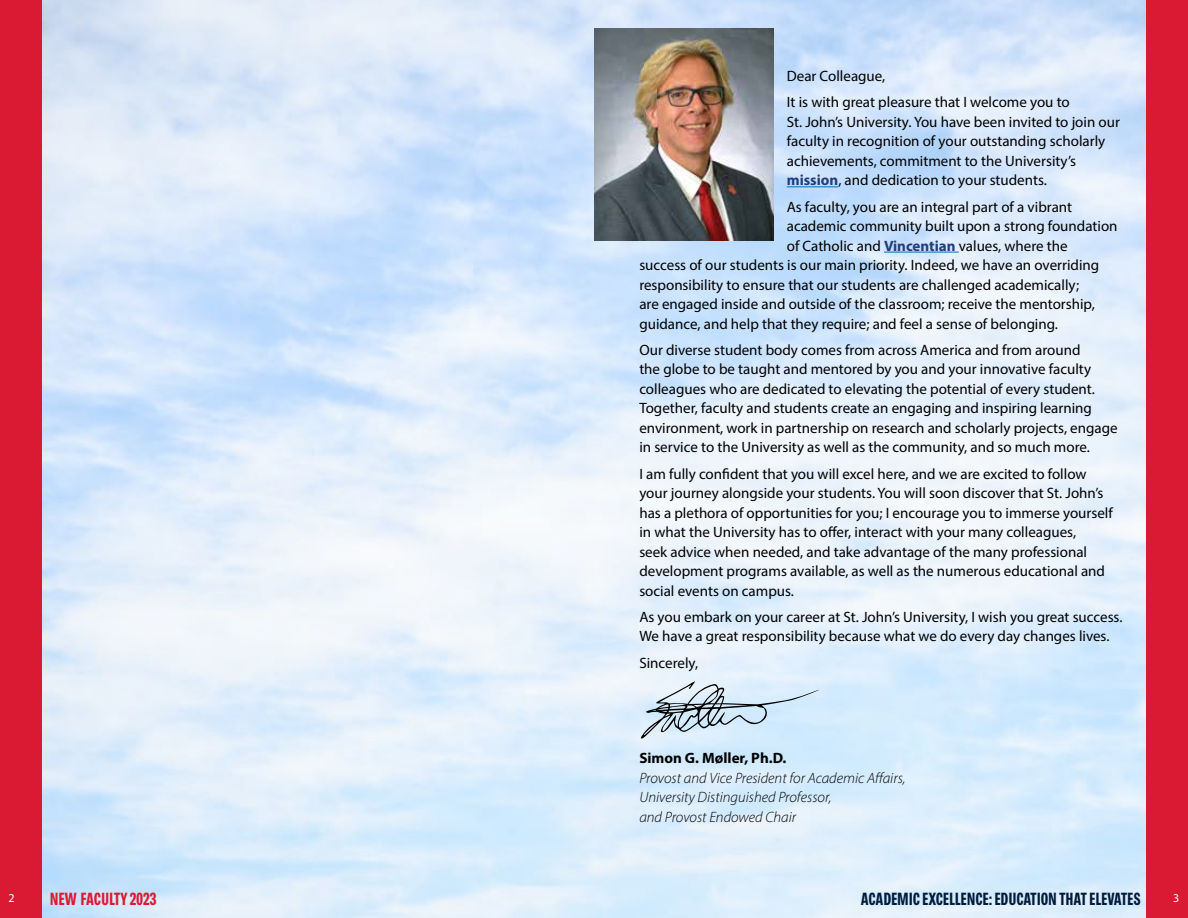
<style>
.page{position:relative;width:1188px;height:918px;background:#fff}
.page>*{position:absolute;margin:0;border:0;box-sizing:border-box;transform-origin:0 0}
.t1{font:18px "Brown Pro Extra Bold Cond";letter-spacing:-.01em;color:#001c3c}
.t2{font:18px "Brown Pro Extra Bold Cond";letter-spacing:-.01em;color:#da1a32}
.t3{font:15px/19.5px "Myriad Pro";color:#000}
.t4{font:italic 300 15px/19.5px "Myriad Pro";color:#000}
.t5{font:700 15px "Myriad Pro";color:#000}
.t6{font:12px "Myriad Pro";color:#fff}
.s1{font-weight:700;color:#203d7c}
</style>
<div class="page">
<img style="left:41px;top:0;width:1106px;height:918px">
<div style="left:0;top:0;width:41px;height:918px;background:#da1a32"></div>
<div style="left:1147px;top:0;width:41px;height:918px;background:#da1a32"></div>
<hr style="left:787px;top:186px;width:51px;height:1px;background:#0071b9">
<hr style="left:884px;top:252px;width:75px;height:1px;background:#0071b9">
<svg style="left:639px;top:681px;width:180px;height:58px;background:#c1d2e0"></svg>
<img style="left:594px;top:29px;width:179px;height:211px">
<p class="t3" style="left:787px;top:63px;width:285px;line-height:26.2px">Dear Colleague,<br>It is with great pleasure that I welcome you to</p>
<p class="t3" style="left:787px;top:112px;width:335px">St. John’s University. You have been invited to join our faculty in recognition of your outstanding scholarly achievements, commitment to the University’s <span class="s1">mission</span>, and dedication to your students.</p>
<p class="t3" style="left:787px;top:197px;width:287px">As faculty, you are an integral part of a vibrant</p>
<p class="t3" style="left:787px;top:216px;width:332px">academic community built upon a strong foundation</p>
<p class="t3" style="left:787px;top:236px;width:282px">of Catholic and <span class="s1">Vincentian</span> values, where the</p>
<p class="t3" style="left:639px;top:255px;width:461px">success of our students is our main priority. Indeed, we have an overriding</p>
<p class="t3" style="left:639px;top:275px;width:441px">responsibility to ensure that our students are challenged academically;</p>
<p class="t3" style="left:639px;top:294px;width:457px">are engaged inside and outside of the classroom; receive the mentorship,</p>
<p class="t3" style="left:639px;top:314px;width:420px">guidance, and help that they require; and feel a sense of belonging.</p>
<p class="t3" style="left:639px;top:340px;width:480px">Our diverse student body comes from across America and from around<br>the globe to be taught and mentored by you and your innovative faculty colleagues who are dedicated to elevating the potential of every student.<br>Together, faculty and students create an engaging and inspiring learning environment, work in partnership on research and scholarly projects, engage in service to the University as well as the community, and so much more.</p>
<p class="t3" style="left:639px;top:464px;width:475px">I am fully confident that you will excel here, and we are excited to follow your journey alongside your students. You will soon discover that St. John’s has a plethora of opportunities for you; I encourage you to immerse yourself in what the University has to offer, interact with your many colleagues,<br>seek advice when needed, and take advantage of the many professional development programs available, as well as the numerous educational and social events on campus.</p>
<p class="t3" style="left:639px;top:607px;width:485px">As you embark on your career at St. John’s University, I wish you great success.<br>We have a great responsibility because what we do every day changes lives.</p>
<p class="t3" style="left:639px;top:653px;width:60px">Sincerely,</p>
<p class="t5" style="left:639px;top:748px;width:149px">Simon G. Møller, Ph.D.</p>
<p class="t4" style="left:639px;top:768px;width:268px">Provost and Vice President for Academic Affairs,<br>University Distinguished Professor,<br>and Provost Endowed Chair</p>
<p class="t6" style="left:9px;top:891px;width:8px">2</p>
<p class="t2" style="left:50px;top:889px;width:108px">NEW FACULTY 2023</p>
<p class="t6" style="left:1173px;top:891px;width:8px">3</p>
<p class="t1" style="left:861px;top:889px;width:282px">ACADEMIC EXCELLENCE: EDUCATION THAT ELEVATES</p>
</div>
